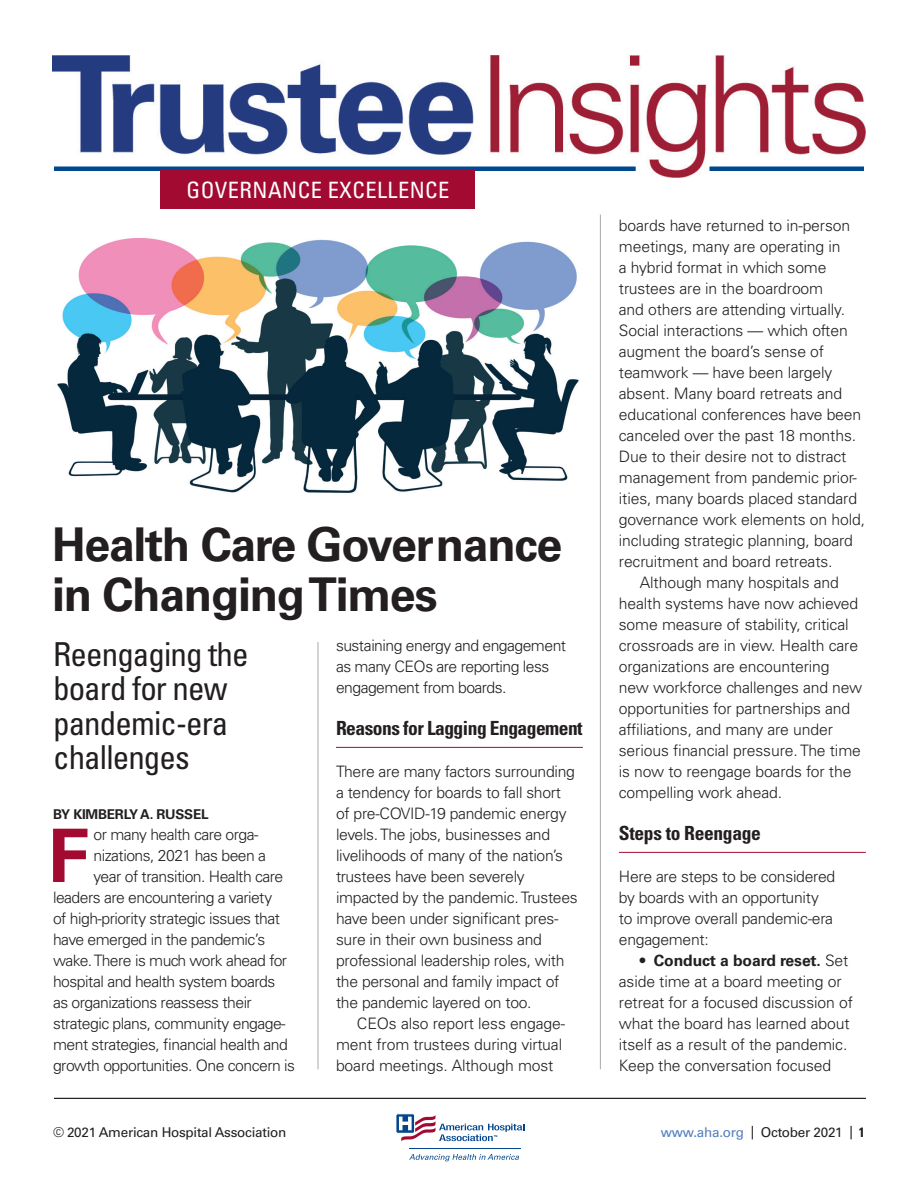
<style>
.page{position:relative;width:918px;height:1188px;background:#fff}
.page>*{position:absolute;margin:0;border:0;box-sizing:border-box;transform-origin:0 0}
.t1{font:700 73.8px "Univers LT Std";color:#a30a32}
.t2{font:700 46.5px/49.5px "Univers LT Std";letter-spacing:-.03em;color:#231f20}
.t3{font:condensed 33px/34.5px "Univers LT Std";letter-spacing:-.025em;color:#231f20}
.t4{font:condensed 22.5px "Univers LT Std";letter-spacing:.02em;color:#fff}
.t5{font:700 condensed 19.5px "Univers LT Std";letter-spacing:-.025em;color:#231f20}
.t6{font:300 15.75px/21px "Univers LT Std";letter-spacing:-.01em;color:#231f20}
.t7{font:300 15.75px/21px "Univers LT Std";letter-spacing:-.035em;color:#231f20}
.t8{font:13.5px "Univers LT Std";letter-spacing:-.02em;color:#231f20}
.t9{font:700 13.5px "Univers LT Std";letter-spacing:-.02em;color:#231f20}
.s1{font-weight:700}
.s2{color:#537dbf}
.s3{font-weight:700;font-stretch:condensed}
</style>
<div class="page">
<hr style="left:409px;top:1148px;width:112px;height:1px;background:#01468c">
<svg style="left:409px;top:1154px;width:110px;height:7px"></svg>
<svg style="left:396px;top:1113px;width:128px;height:29px"></svg>
<hr style="left:54px;top:1098px;width:812px;height:1px;background:#231f20">
<img style="left:52px;top:56px;width:814px;height:122px">
<div style="left:710px;top:166px;width:154px;height:5px;background:#01498e"></div>
<svg style="left:54px;top:166px;width:582px;height:5px;background:#31558f"></svg>
<hr style="left:600px;top:215px;width:1px;height:854px;background:#a8abac">
<hr style="left:336px;top:747px;width:247px;height:1px;background:#a30a32">
<hr style="left:619px;top:852px;width:247px;height:1px;background:#a30a32">
<div style="left:160px;top:170px;width:315px;height:39px;background:#a30a32"></div>
<hr style="left:318px;top:642px;width:1px;height:427px;background:#a8abac">
<img style="left:57px;top:238px;width:522px;height:255px">
<h3 class="t4" style="left:187px;top:176px;width:264px">GOVERNANCE EXCELLENCE</h3>
<h2 class="t2" style="left:52px;top:520px;width:512px">Health Care Governance in Changing Times</h2>
<h3 class="t3" style="left:53px;top:636px;width:197px">Reengaging the board for new pandemic-era challenges</h3>
<p class="t9" style="left:53px;top:806px;width:157px">BY KIMBERLY A. RUSSEL</p>
<h1 class="t1" style="left:48px;top:813px;width:43px">F</h1>
<p class="t7" style="left:94px;top:824px;width:166px">or many health care orga-</p>
<p class="t7" style="left:94px;top:845px;width:174px">nizations, 2021 has been a</p>
<p class="t7" style="left:94px;top:866px;width:191px">year of transition. Health care</p>
<p class="t7" style="left:53px;top:887px;width:221px">leaders are encountering a variety</p>
<p class="t7" style="left:53px;top:908px;width:228px">of high-priority strategic issues that</p>
<p class="t7" style="left:53px;top:929px;width:214px">have emerged in the pandemic’s</p>
<p class="t7" style="left:53px;top:950px;width:236px">wake. There is much work ahead for</p>
<p class="t7" style="left:53px;top:971px;width:224px">hospital and health system boards</p>
<p class="t7" style="left:53px;top:992px;width:200px">as organizations reassess their</p>
<p class="t7" style="left:53px;top:1013px;width:234px">strategic plans, community engage-</p>
<p class="t7" style="left:53px;top:1034px;width:236px">ment strategies, financial health and</p>
<p class="t7" style="left:53px;top:1055px;width:243px">growth opportunities. One concern is</p>
<p class="t7" style="left:336px;top:635px;width:232px">sustaining energy and engagement as many CEOs are reporting less engagement from boards.</p>
<p class="t5" style="left:336px;top:716px;width:248px">Reasons for Lagging Engagement</p>
<p class="t6" style="left:336px;top:761px;width:243px">There are many factors surrounding a tendency for boards to fall short of pre-COVID-19 pandemic energy levels. The jobs, businesses and livelihoods of many of the nation’s trustees have been severely impacted by the pandemic. Trustees have been under significant pres&shy;sure in their own business and professional leadership roles, with the personal and family impact of the pandemic layered on too.</p>
<p class="t6" style="left:336px;top:1013px;width:231px;text-indent:21px">CEOs also report less engage&shy;ment from trustees during virtual board meetings. Although most</p>
<p class="t6" style="left:619px;top:215px;width:233px">boards have returned to in-person</p>
<p class="t6" style="left:619px;top:236px;width:223px">meetings, many are operating in</p>
<p class="t6" style="left:619px;top:257px;width:209px">a hybrid format in which some</p>
<p class="t6" style="left:619px;top:278px;width:206px">trustees are in the boardroom</p>
<p class="t6" style="left:619px;top:299px;width:228px">and others are attending virtually.</p>
<p class="t6" style="left:619px;top:320px;width:230px">Social interactions — which often</p>
<p class="t6" style="left:619px;top:341px;width:207px">augment the board’s sense of</p>
<p class="t6" style="left:619px;top:362px;width:215px">teamwork — have been largely</p>
<p class="t6" style="left:619px;top:383px;width:225px">absent. Many board retreats and</p>
<p class="t6" style="left:619px;top:404px;width:244px">educational conferences have been</p>
<p class="t6" style="left:619px;top:425px;width:239px">canceled over the past 18 months.</p>
<p class="t6" style="left:619px;top:446px;width:229px">Due to their desire not to distract</p>
<p class="t6" style="left:619px;top:467px;width:239px">management from pandemic prior-</p>
<p class="t6" style="left:619px;top:488px;width:240px">ities, many boards placed standard</p>
<p class="t6" style="left:619px;top:509px;width:248px">governance work elements on hold,</p>
<p class="t6" style="left:619px;top:530px;width:236px">including strategic planning, board</p>
<p class="t6" style="left:619px;top:551px;width:215px">recruitment and board retreats.</p>
<p class="t6" style="left:640px;top:572px;width:200px">Although many hospitals and</p>
<p class="t6" style="left:619px;top:593px;width:241px">health systems have now achieved</p>
<p class="t6" style="left:619px;top:614px;width:231px">some measure of stability, critical</p>
<p class="t6" style="left:619px;top:635px;width:241px">crossroads are in view. Health care</p>
<p class="t6" style="left:619px;top:656px;width:212px">organizations are encountering</p>
<p class="t6" style="left:619px;top:677px;width:245px">new workforce challenges and new</p>
<p class="t6" style="left:619px;top:698px;width:233px">opportunities for partnerships and</p>
<p class="t6" style="left:619px;top:719px;width:215px">affiliations, and many are under</p>
<p class="t6" style="left:619px;top:740px;width:244px">serious financial pressure. The time</p>
<p class="t6" style="left:619px;top:761px;width:234px">is now to reengage boards for the</p>
<p class="t6" style="left:619px;top:782px;width:165px">compelling work ahead.</p>
<p class="t5" style="left:619px;top:821px;width:144px">Steps to Reengage</p>
<p class="t6" style="left:619px;top:866px;width:218px">Here are steps to be considered by boards with an opportunity to improve overall pandemic-era engagement:</p>
<p class="t6" style="left:619px;top:950px;width:236px;text-indent:21px"><span class="s1">• Conduct a board reset.</span> Set aside time at a board meeting or retreat for a focused discussion of what the board has learned about itself as a result of the pandemic.<br>Keep the conversation focused</p>
<p class="t8" style="left:53px;top:1125px;width:235px">© 2021 American Hospital Association</p>
<p class="t8" style="left:661px;top:1125px;width:206px"><span class="s2">www.aha.org</span> | October 2021 | <span class="s3">1</span></p>
</div>
